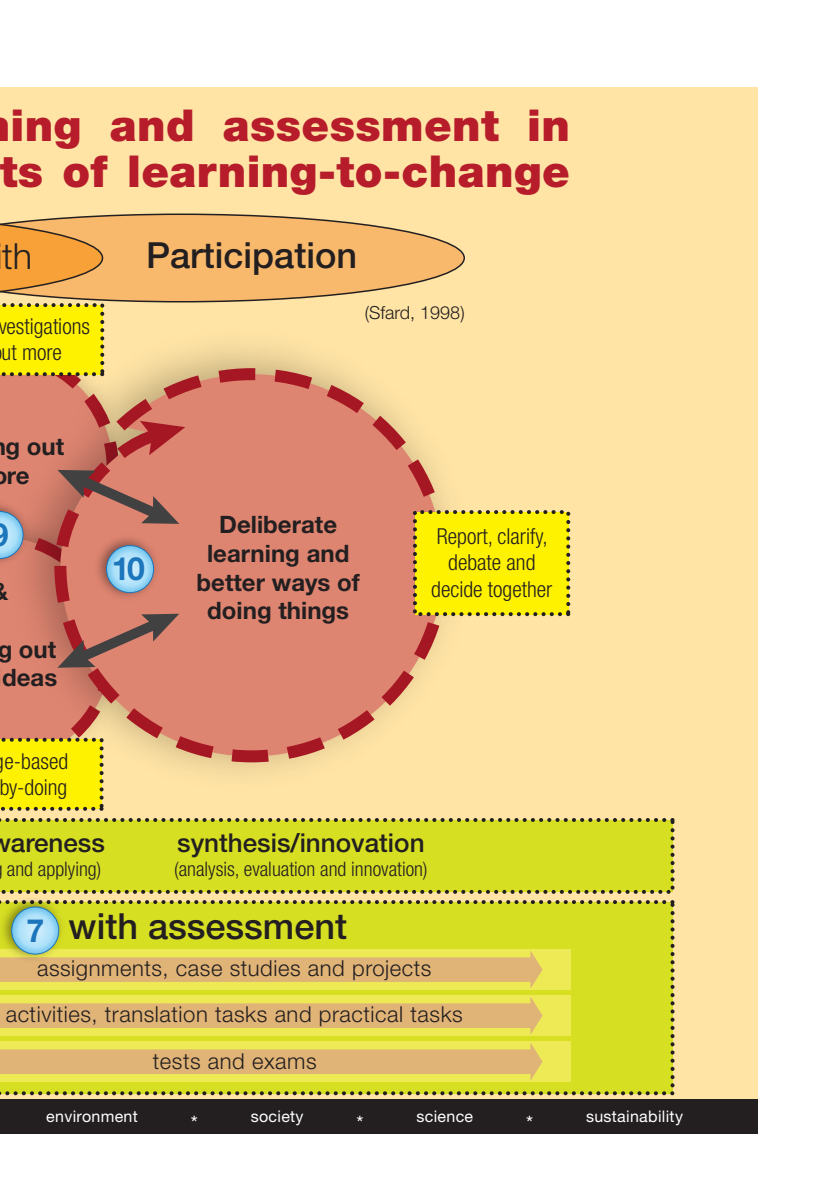
<style>
.page{position:relative;width:840px;height:1191px;background:#fff}
.page>*{position:absolute;margin:0;border:0;box-sizing:border-box;transform-origin:0 0}
.t1{font:900 44px/46px "Helvetica Neue LT Std";letter-spacing:.01em;color:#b61c2a}
.t2{font:500 36px "Helvetica Neue LT Std";color:#231f20}
.t3{font:300 36px "Helvetica Neue LT Std";color:#231f20}
.t4{font:700 32px "Helvetica Neue LT Std";color:#1d76bc}
.t5{font:500 26px "Helvetica Neue LT Std";color:#231f20}
.t6{font:700 24px/28.8px "Helvetica Neue LT Std";color:#231f20}
.t7{font:300 22px/46.6px "Helvetica Neue LT Std";letter-spacing:.025em;color:#231f20;text-align:center}
.t8{font:300 condensed 22px/26.4px "Helvetica Neue LT Std";color:#231f20}
.t9{font:300 condensed 20px "Helvetica Neue LT Std";color:#231f20}
.t10{font:20px "Helvetica Neue LT Std";color:#fff}
.t11{font:300 18px "Helvetica Neue LT Std";color:#231f20}
.t12{font:16px "Helvetica Neue LT Std";letter-spacing:.02em;color:#fff}
</style>
<div class="page">
<div style="left:0;top:87px;width:757px;height:1021px;background:#ffe4a6"></div>
<svg style="left:185px;top:362px;width:269px;height:406px"></svg>
<svg style="left:0;top:900px;width:674px;height:195px;background:#d1d826"></svg>
<svg style="left:0;top:818px;width:674px;height:76px;background:#d1d727"></svg>
<div style="left:0;top:1041px;width:570px;height:41px;background:#edea56"></div>
<div style="left:0;top:995px;width:570px;height:40px;background:#edea56"></div>
<div style="left:0;top:949px;width:570px;height:40px;background:#edea56"></div>
<div style="left:0;top:957px;width:533px;height:25px;background:#e0b377"></div>
<svg style="left:530px;top:951px;width:12px;height:37px"></svg>
<div style="left:0;top:1003px;width:533px;height:25px;background:#e0b377"></div>
<svg style="left:530px;top:997px;width:12px;height:37px"></svg>
<div style="left:0;top:1049px;width:533px;height:25px;background:#e0b377"></div>
<svg style="left:530px;top:1043px;width:12px;height:37px"></svg>
<img style="left:0;top:891px;width:70px;height:68px">
<svg style="left:12px;top:907px;width:47px;height:47px;background:#a2d9f5"></svg>
<div style="left:11px;top:906px;width:48px;height:48px;border:1px solid #1d76bc;border-radius:50%"></div>
<svg style="left:0;top:302px;width:185px;height:509px;background:#d89b64"></svg>
<svg style="left:0;top:213px;width:465px;height:89px;background:#f0b66b"></svg>
<div style="left:414px;top:512px;width:154px;height:102px;background:#fff200"></div>
<div style="left:412px;top:510px;width:158px;height:106px;border:4px dashed #231f20"></div>
<div style="left:0;top:1100px;width:757px;height:34px;background:#231f20"></div>
<h1 class="t1" style="left:0;top:102px;width:571px">ing and assessment in ts of learning-to-change</h1>
<h2 class="t3" style="left:2px;top:234px;width:31px">th</h2>
<h2 class="t2" style="left:146px;top:234px;width:212px">Participation</h2>
<p class="t8" style="left:-2px;top:313px;width:93px">vestigations ut more</p>
<p class="t11" style="left:364px;top:301px;width:101px">(Sfard, 1998)</p>
<p class="t6" style="left:6px;top:432px;width:60px">g out re</p>
<p class="t6" style="left:-9px;top:576px;width:18px">&amp;</p>
<p class="t6" style="left:-2px;top:634px;width:61px">g out deas</p>
<h3 class="t4" style="left:112px;top:549px;width:35px">10</h3>
<p class="t8" style="left:-1px;top:747px;width:70px">e-based by-doing</p>
<p class="t5" style="left:-9px;top:827px;width:116px">wareness</p>
<p class="t9" style="left:7px;top:857px;width:96px">and applying)</p>
<p class="t6" style="left:196px;top:509px;width:165px;text-align:center">Deliberate learning and better ways of doing things</p>
<p class="t8" style="left:431px;top:523px;width:122px;text-align:center">Report, clarify, debate and decide together</p>
<p class="t5" style="left:177px;top:827px;width:249px">synthesis/innovation</p>
<p class="t9" style="left:174px;top:857px;width:255px">(analysis, evaluation and innovation)</p>
<h2 class="t2" style="left:69px;top:905px;width:280px">with assessment</h2>
<p class="t7" style="left:6px;top:944px;width:458px">assignments, case studies and projects activities, translation tasks and practical tasks tests and exams</p>
<h3 class="t4" style="left:26px;top:910px;width:19px">7</h3>
<p class="t12" style="left:46px;top:1107px;width:93px">environment</p>
<p class="t10" style="left:191px;top:1111px;width:9px">*</p>
<p class="t12" style="left:250px;top:1107px;width:54px">society</p>
<p class="t10" style="left:356px;top:1111px;width:9px">*</p>
<p class="t12" style="left:416px;top:1107px;width:58px">science</p>
<p class="t10" style="left:525px;top:1111px;width:9px">*</p>
<p class="t12" style="left:585px;top:1107px;width:98px">sustainability</p>
</div>
